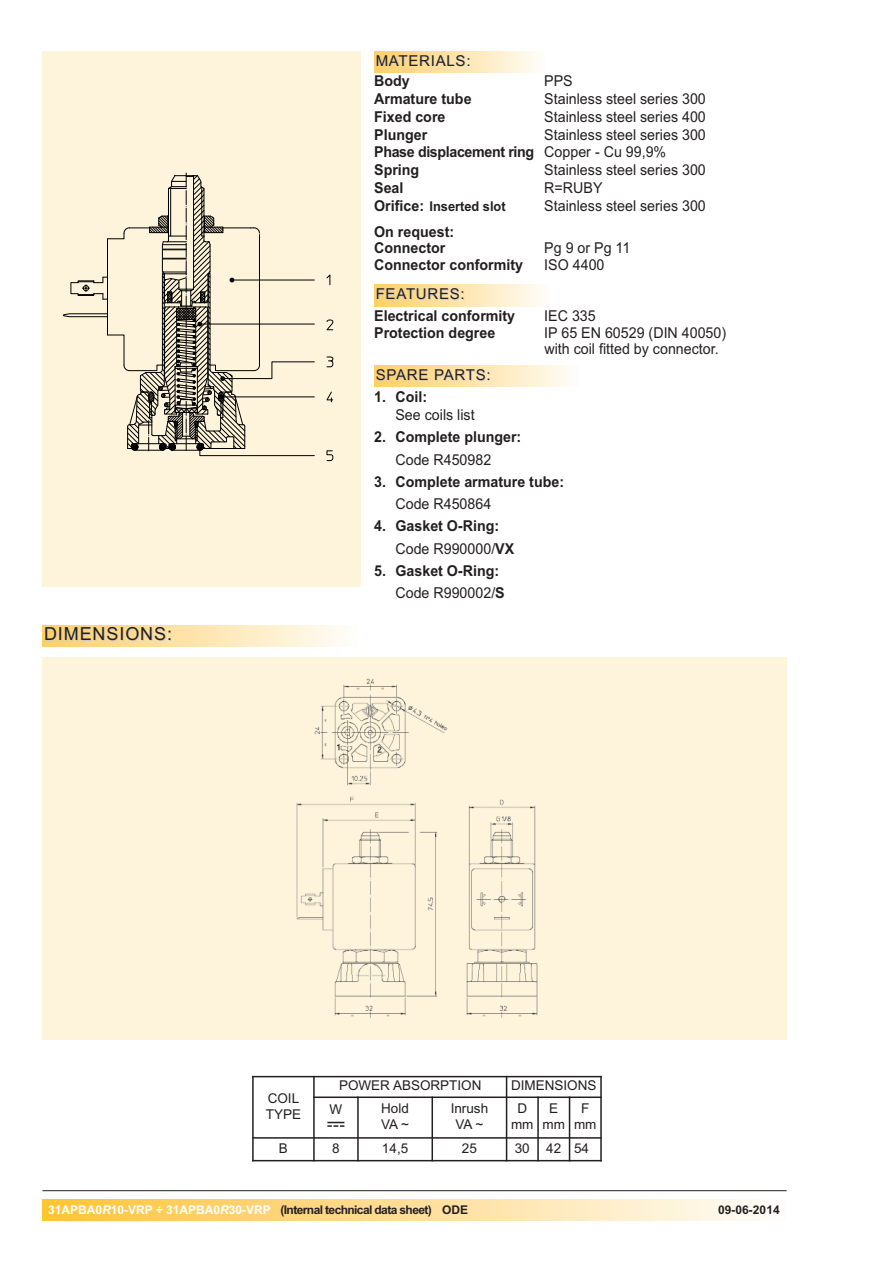
<style>
.page{position:relative;width:893px;height:1263px;background:#fff}
.page>*{position:absolute;margin:0;border:0;box-sizing:border-box;transform-origin:0 0}
.t1{font:18px "Arial";letter-spacing:.05em;color:#231f20}
.t2{font:15px/17.7px "Arial";color:#231f20;scale:.95 1}
.t3{font:700 15px/22.2px "Arial";color:#231f20;scale:.95 1}
.t4{font:15px "Arial";letter-spacing:.05em;color:#231f20}
.t5{font:13.5px/16.2px "Arial";color:#231f20;text-align:center}
.t6{font:700 13.5px "Arial";color:#231f20;scale:.95 1}
.t7{font:700 12px "Arial";letter-spacing:-.05em;color:#231f20}
.t8{font:700 12px "Arial";color:#231f20}
.s1{font-weight:700}
.s2{font-size:15px}
.s3{font-weight:400}
.s4{color:#fff}
.s5{font-style:italic;color:#fff}
</style>
<div class="page">
<div style="left:43px;top:1199px;width:744px;height:21px;background:linear-gradient(to right,#fec338,#fefcfb)"></div>
<div style="left:43px;top:625px;width:314px;height:21px;background:linear-gradient(to right,#fece66,#fefdf9)"></div>
<div style="left:374px;top:51px;width:170px;height:21px;background:linear-gradient(to right,#fece67,#fefcf7)"></div>
<div style="left:43px;top:51px;width:318px;height:536px;background:#fef4db"></div>
<svg style="left:63px;top:173px;width:252px;height:283px"></svg>
<svg style="left:326px;top:450px;width:7px;height:11px"></svg>
<svg style="left:326px;top:391px;width:7px;height:11px"></svg>
<svg style="left:326px;top:356px;width:7px;height:11px"></svg>
<svg style="left:326px;top:319px;width:7px;height:11px"></svg>
<svg style="left:326px;top:274px;width:4px;height:11px"></svg>
<div style="left:43px;top:657px;width:744px;height:383px;background:#fef4db"></div>
<img style="left:296px;top:678px;width:242px;height:340px">
<hr style="left:43px;top:1190px;width:744px;height:1px;background:#231f20">
<div style="left:374px;top:285px;width:175px;height:21px;background:linear-gradient(to right,#fece66,#fefdf9)"></div>
<div style="left:374px;top:366px;width:204px;height:21px;background:linear-gradient(to right,#fece66,#fefcf8)"></div>
<hr style="left:252px;top:1076px;width:2px;height:85px;background:#231f20">
<hr style="left:313px;top:1076px;width:2px;height:85px;background:#231f20">
<hr style="left:357px;top:1096px;width:2px;height:65px;background:#231f20">
<hr style="left:431px;top:1096px;width:2px;height:65px;background:#231f20">
<hr style="left:506px;top:1076px;width:1px;height:85px;background:#231f20">
<hr style="left:537px;top:1096px;width:2px;height:65px;background:#231f20">
<hr style="left:569px;top:1096px;width:1px;height:65px;background:#231f20">
<hr style="left:600px;top:1076px;width:2px;height:85px;background:#231f20">
<hr style="left:252px;top:1076px;width:350px;height:1px;background:#231f20">
<hr style="left:313px;top:1096px;width:289px;height:2px;background:#231f20">
<hr style="left:252px;top:1137px;width:350px;height:2px;background:#231f20">
<hr style="left:252px;top:1160px;width:350px;height:1px;background:#231f20">
<svg style="left:327px;top:1122px;width:17px;height:5px"></svg>
<p class="t4" style="left:376px;top:52px;width:96px">MATERIALS:</p>
<p class="t3" style="left:374px;top:70px;width:39px">Body</p>
<p class="t2" style="left:544px;top:72px;width:32px">PPS</p>
<p class="t3" style="left:374px;top:88px;width:104px">Armature tube</p>
<p class="t2" style="left:544px;top:90px;width:172px">Stainless steel series 300</p>
<p class="t3" style="left:374px;top:106px;width:77px">Fixed core</p>
<p class="t2" style="left:544px;top:108px;width:172px">Stainless steel series 400</p>
<p class="t3" style="left:374px;top:123px;width:57px">Plunger</p>
<p class="t2" style="left:374px;top:126px;width:351px;text-indent:170px">Stainless steel series 300<br><span class="s1">Phase displacement ring</span> Copper - Cu 99,9%<br><span class="s1">Spring</span></p>
<p class="t2" style="left:544px;top:161px;width:172px">Stainless steel series 300</p>
<p class="t3" style="left:374px;top:177px;width:32px">Seal</p>
<p class="t2" style="left:544px;top:179px;width:63px">R=RUBY</p>
<p class="t6" style="left:374px;top:198px;width:140px"><span class="s2">Orifice:</span> Inserted slot</p>
<p class="t2" style="left:544px;top:197px;width:172px">Stainless steel series 300</p>
<p class="t3" style="left:374px;top:224px;width:86px;line-height:16.2px">On request:<br>Connector</p>
<p class="t2" style="left:544px;top:239px;width:92px">Pg 9 or Pg 11</p>
<p class="t3" style="left:374px;top:253px;width:158px">Connector conformity</p>
<p class="t2" style="left:544px;top:256px;width:65px">ISO 4400</p>
<p class="t3" style="left:374px;top:305px;width:150px">Electrical conformity</p>
<p class="t2" style="left:544px;top:307px;width:56px">IEC 335</p>
<p class="t3" style="left:374px;top:321px;width:129px">Protection degree</p>
<p class="t2" style="left:544px;top:324px;width:193px;line-height:16.2px">IP 65 EN 60529 (DIN 40050) with coil fitted by connector.</p>
<p class="t4" style="left:376px;top:285px;width:91px">FEATURES:</p>
<p class="t1" style="left:44px;top:624px;width:130px">DIMENSIONS:</p>
<p class="t4" style="left:376px;top:366px;width:116px">SPARE PARTS:</p>
<p class="t3" style="left:374px;top:386px;width:57px">1. Coil:</p>
<p class="t2" style="left:395px;top:406px;width:85px">See coils list</p>
<p class="t3" style="left:374px;top:426px;width:156px">2. Complete plunger:</p>
<p class="t2" style="left:395px;top:451px;width:102px">Code R450982</p>
<p class="t3" style="left:374px;top:471px;width:201px">3. Complete armature tube:</p>
<p class="t2" style="left:395px;top:495px;width:102px">Code R450864</p>
<p class="t3" style="left:395px;top:515px;width:127px;text-indent:-21px">4. Gasket O-Ring:<br><span class="s3">Code R990000/</span>VX</p>
<p class="t3" style="left:395px;top:560px;width:117px;text-indent:-21px">5. Gasket O-Ring:<br><span class="s3">Code R990002/</span>S</p>
<p class="t5" style="left:266px;top:1090px;width:37px;text-align:left">COIL<br>TYPE</p>
<p class="t5" style="left:339px;top:1078px;width:144px">POWER ABSORPTION</p>
<p class="t5" style="left:511px;top:1078px;width:87px">DIMENSIONS</p>
<p class="t5" style="left:330px;top:1101px;width:14px">W</p>
<p class="t5" style="left:381px;top:1100px;width:29px;text-align:left">Hold<br>VA ~</p>
<p class="t5" style="left:451px;top:1100px;width:39px">Inrush<br>VA ~</p>
<p class="t5" style="left:511px;top:1100px;width:24px">D mm</p>
<p class="t5" style="left:543px;top:1100px;width:24px">E mm</p>
<p class="t5" style="left:574px;top:1100px;width:24px">F mm</p>
<p class="t5" style="left:279px;top:1140px;width:11px">B</p>
<p class="t5" style="left:332px;top:1140px;width:9px">8</p>
<p class="t5" style="left:382px;top:1140px;width:28px">14,5</p>
<p class="t5" style="left:462px;top:1140px;width:17px">25</p>
<p class="t5" style="left:515px;top:1140px;width:76px">30 42 54</p>
<p class="t7" style="left:48px;top:1203px;width:421px"><span class="s4">31APBA0</span><span class="s5">R</span><span class="s4">10-VRP ÷ 31APBA0</span><span class="s5">R</span><span class="s4">30-VRP</span> (Internal technical data sheet) ODE</p>
<p class="t8" style="left:718px;top:1203px;width:63px">09-06-2014</p>
</div>
